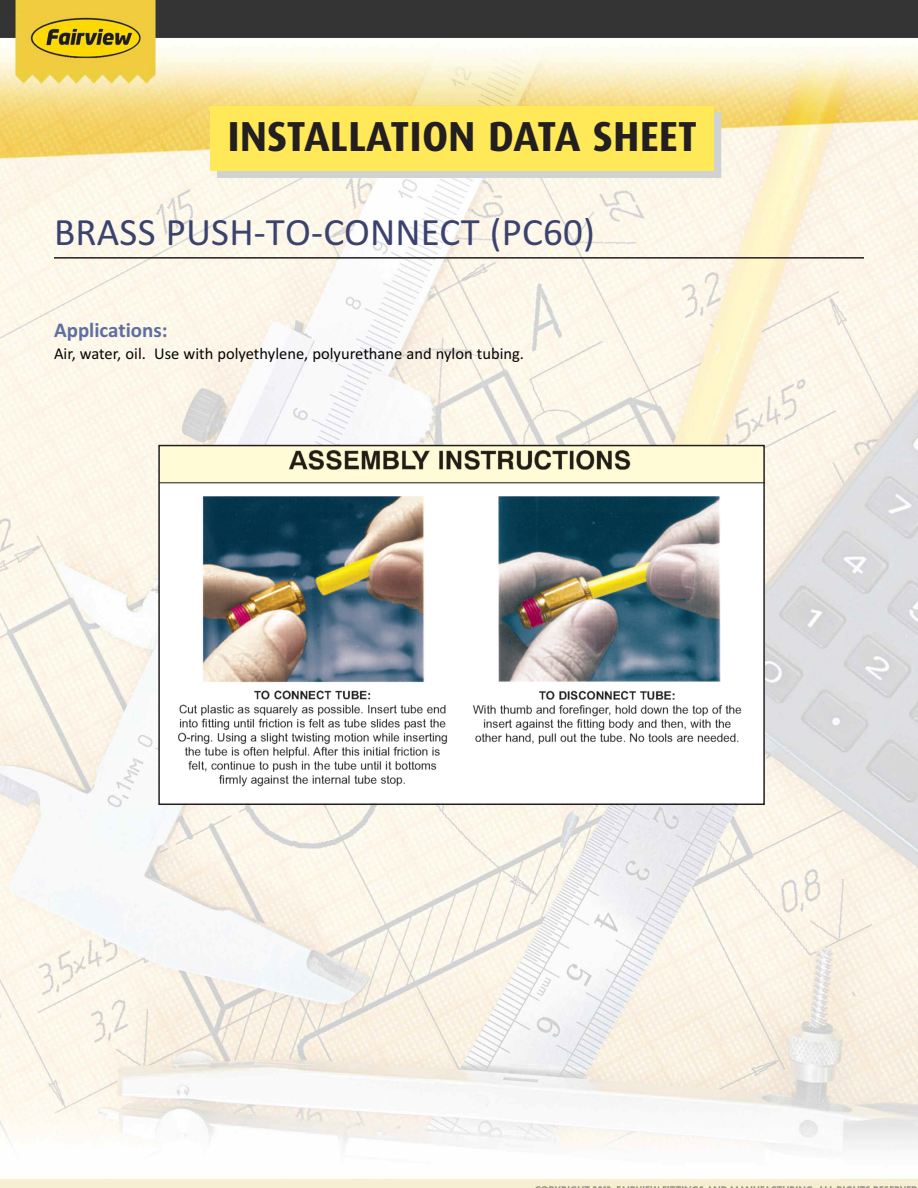
<style>
.page{position:relative;width:918px;height:1188px;background:#fff}
.page>*{position:absolute;margin:0;border:0;box-sizing:border-box;transform-origin:0 0}
.t1{font:700 42px "Dax";color:#231f20}
.t2{font:39px "Calibri";letter-spacing:.005em;color:#3a426d}
.t3{font:700 21px "Calibri";color:#606fa1}
.t4{font:16.5px "Calibri";color:#070504}
</style>
<div class="page">
<img style="left:0;top:0;width:918px;height:1188px">
<div style="left:217px;top:113px;width:504px;height:65px;background:#d1d2d4"></div>
<div style="left:211px;top:106px;width:503px;height:65px;background:#ffe958"></div>
<img style="left:161px;top:448px;width:601px;height:354px">
<div style="left:158px;top:445px;width:607px;height:360px;border:2px solid #231f20"></div>
<hr style="left:54px;top:257px;width:810px;height:2px;background:#231f20">
<h1 class="t1" style="left:227px;top:113px;width:471px">INSTALLATION DATA SHEET</h1>
<h2 class="t2" style="left:54px;top:209px;width:542px">BRASS PUSH-TO-CONNECT (PC60)</h2>
<p class="t3" style="left:54px;top:318px;width:115px">Applications:</p>
<p class="t4" style="left:54px;top:344px;width:472px">Air, water, oil. Use with polyethylene, polyurethane and nylon tubing.</p>
</div>
